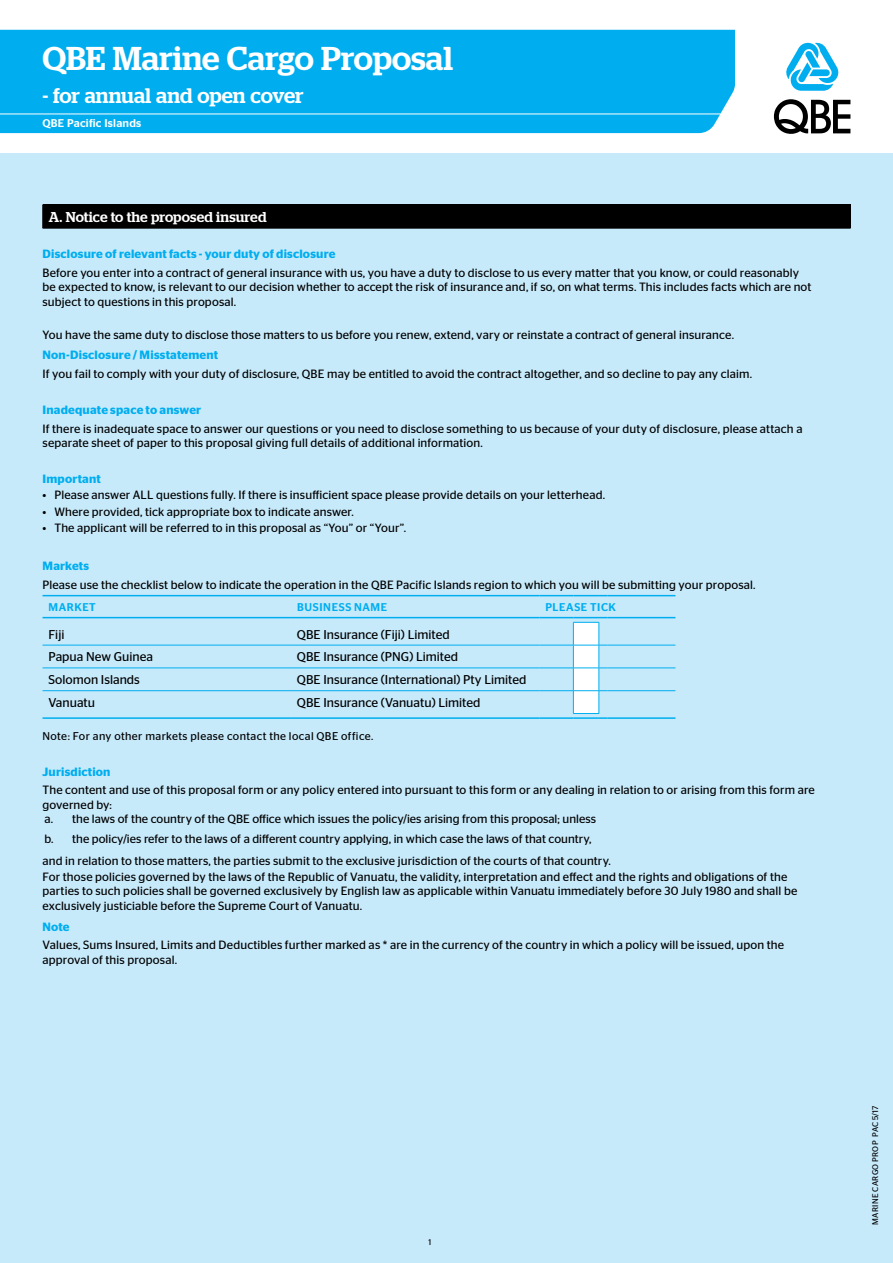
<style>
.page{position:relative;width:893px;height:1263px;background:#fff}
.page>*{position:absolute;margin:0;border:0;box-sizing:border-box;transform-origin:0 0}
.Form_Title{font:500 33px "Stag";color:#fff}
.Form_Title-2{font:500 21px "Stag";letter-spacing:-.005em;color:#fff}
.Section_Title{font:500 14.25px "Stag";letter-spacing:.005em;color:#fff}
.Main_table_text{font:12.75px "Stag Sans";color:#000}
.Form_Field_-_Book_Le{font:12px/14.4px "Stag Sans";letter-spacing:.01em;color:#000}
.Form_Text_Heading{font:600 12px "Stag Sans";letter-spacing:.015em;color:#00aeef}
.Table_footnote{font:11.25px "Stag Sans";letter-spacing:.035em;color:#000}
.Table_header_row{font:500 11.25px "Stag Sans";letter-spacing:.055em;color:#00aeef}
.Form_Title-3{font:500 11.25px "Stag Sans";letter-spacing:.02em;color:#fff}
.t1{font:8.25px "Stag Sans";letter-spacing:.03em;color:#000}
</style>
<div class="page">
<div style="left:0;top:153px;width:893px;height:1110px;background:#c7eafb"></div>
<div style="left:0;top:30px;width:735px;height:103px;background:#00aeef"></div>
<div style="left:43px;top:205px;width:807px;height:23px;background:#000"></div>
<hr style="left:43px;top:204px;width:808px;height:1px;background:#000">
<svg style="left:42px;top:205px;width:1px;height:23px"></svg>
<svg style="left:850px;top:205px;width:1px;height:23px"></svg>
<hr style="left:43px;top:228px;width:808px;height:1px;background:#000">
<hr style="left:43px;top:595px;width:248px;height:1px;background:#00aeef">
<hr style="left:291px;top:595px;width:248px;height:1px;background:#00aeef">
<hr style="left:539px;top:595px;width:34px;height:1px;background:#00aeef">
<svg style="left:573px;top:595px;width:34px;height:1px"></svg>
<hr style="left:607px;top:595px;width:68px;height:1px;background:#00aeef">
<hr style="left:43px;top:617px;width:248px;height:1px;background:#00aeef">
<hr style="left:291px;top:617px;width:248px;height:1px;background:#00aeef">
<hr style="left:539px;top:617px;width:34px;height:1px;background:#00aeef">
<hr style="left:607px;top:617px;width:68px;height:1px;background:#00aeef">
<hr style="left:43px;top:645px;width:248px;height:1px;background:#00aeef">
<hr style="left:291px;top:645px;width:248px;height:1px;background:#00aeef">
<hr style="left:539px;top:645px;width:34px;height:1px;background:#00aeef">
<hr style="left:607px;top:645px;width:68px;height:1px;background:#00aeef">
<hr style="left:43px;top:668px;width:248px;height:1px;background:#00aeef">
<hr style="left:291px;top:668px;width:248px;height:1px;background:#00aeef">
<hr style="left:539px;top:668px;width:34px;height:1px;background:#00aeef">
<hr style="left:607px;top:668px;width:68px;height:1px;background:#00aeef">
<hr style="left:43px;top:690px;width:248px;height:1px;background:#00aeef">
<hr style="left:291px;top:690px;width:248px;height:1px;background:#00aeef">
<hr style="left:539px;top:690px;width:34px;height:1px;background:#00aeef">
<hr style="left:607px;top:690px;width:68px;height:1px;background:#00aeef">
<hr style="left:43px;top:717px;width:248px;height:2px;background:#00aeef">
<hr style="left:291px;top:717px;width:248px;height:2px;background:#00aeef">
<hr style="left:539px;top:717px;width:34px;height:2px;background:#00aeef">
<hr style="left:607px;top:717px;width:68px;height:2px;background:#00aeef">
<svg style="left:573px;top:617px;width:34px;height:102px"></svg>
<svg style="left:774px;top:99px;width:76px;height:35px"></svg>
<svg style="left:786px;top:42px;width:53px;height:49px"></svg>
<hr style="left:0;top:114px;width:721px;height:1px;background:#fff">
<p class="Form_Title" style="left:43px;top:39px;width:412px">QBE Marine Cargo Proposal</p>
<p class="Form_Title-2" style="left:43px;top:83px;width:263px">- for annual and open cover</p>
<p class="Form_Title-3" style="left:43px;top:116px;width:100px">QBE Pacific Islands</p>
<p class="Section_Title" style="left:49px;top:209px;width:219px">A. Notice to the proposed insured</p>
<p class="Form_Text_Heading" style="left:43px;top:247px;width:294px">Disclosure of relevant facts - your duty of disclosure</p>
<p class="Form_Field_-_Book_Le" style="left:43px;top:265px;width:770px">Before you enter into a contract of general insurance with us, you have a duty to disclose to us every matter that you know, or could reasonably be expected to know, is relevant to our decision whether to accept the risk of insurance and, if so, on what terms. This includes facts which are not subject to questions in this proposal.</p>
<p class="Form_Field_-_Book_Le" style="left:43px;top:327px;width:693px">You have the same duty to disclose those matters to us before you renew, extend, vary or reinstate a contract of general insurance.</p>
<p class="Form_Text_Heading" style="left:43px;top:348px;width:177px">Non-Disclosure / Misstatement</p>
<p class="Form_Field_-_Book_Le" style="left:43px;top:367px;width:711px">If you fail to comply with your duty of disclosure, QBE may be entitled to avoid the contract altogether, and so decline to pay any claim.</p>
<p class="Form_Text_Heading" style="left:43px;top:403px;width:160px">Inadequate space to answer</p>
<p class="Form_Field_-_Book_Le" style="left:43px;top:421px;width:761px">If there is inadequate space to answer our questions or you need to disclose something to us because of your duty of disclosure, please attach a separate sheet of paper to this proposal giving full details of additional information.</p>
<p class="Form_Text_Heading" style="left:43px;top:472px;width:60px">Important</p>
<p class="Form_Field_-_Book_Le" style="left:43px;top:488px;width:564px">• Please answer ALL questions fully. If there is insufficient space please provide details on your letterhead.</p>
<p class="Form_Field_-_Book_Le" style="left:43px;top:504px;width:313px">• Where provided, tick appropriate box to indicate answer.</p>
<p class="Form_Field_-_Book_Le" style="left:43px;top:521px;width:365px">• The applicant will be referred to in this proposal as “You” or “Your”.</p>
<p class="Form_Text_Heading" style="left:43px;top:559px;width:48px">Markets</p>
<p class="Form_Field_-_Book_Le" style="left:43px;top:577px;width:715px">Please use the checklist below to indicate the operation in the QBE Pacific Islands region to which you will be submitting your proposal.</p>
<p class="Table_header_row" style="left:49px;top:600px;width:49px">MARKET</p>
<p class="Table_header_row" style="left:297px;top:600px;width:92px">BUSINESS NAME</p>
<p class="Table_header_row" style="left:545px;top:600px;width:72px">PLEASE TICK</p>
<p class="Main_table_text" style="left:49px;top:627px;width:17px">Fiji</p>
<p class="Main_table_text" style="left:297px;top:627px;width:154px">QBE Insurance (Fiji) Limited</p>
<p class="Main_table_text" style="left:49px;top:650px;width:106px">Papua New Guinea</p>
<p class="Main_table_text" style="left:297px;top:650px;width:163px">QBE Insurance (PNG) Limited</p>
<p class="Main_table_text" style="left:49px;top:672px;width:93px">Solomon Islands</p>
<p class="Main_table_text" style="left:297px;top:672px;width:231px">QBE Insurance (International) Pty Limited</p>
<p class="Main_table_text" style="left:49px;top:695px;width:48px">Vanuatu</p>
<p class="Main_table_text" style="left:297px;top:695px;width:185px">QBE Insurance (Vanuatu) Limited</p>
<p class="Table_footnote" style="left:43px;top:729px;width:332px">Note: For any other markets please contact the local QBE office.</p>
<p class="Form_Text_Heading" style="left:43px;top:764px;width:70px">Jurisdiction</p>
<p class="Form_Field_-_Book_Le" style="left:43px;top:783px;width:774px">The content and use of this proposal form or any policy entered into pursuant to this form or any dealing in relation to or arising from this form are governed by:</p>
<p class="Form_Field_-_Book_Le" style="left:45px;top:812px;width:553px">a. the laws of the country of the QBE office which issues the policy/ies arising from this proposal; unless</p>
<p class="Form_Field_-_Book_Le" style="left:45px;top:831px;width:548px">b. the policy/ies refer to the laws of a different country applying, in which case the laws of that country,</p>
<p class="Form_Field_-_Book_Le" style="left:43px;top:853px;width:570px">and in relation to those matters, the parties submit to the exclusive jurisdiction of the courts of that country.</p>
<p class="Form_Field_-_Book_Le" style="left:43px;top:869px;width:756px">For those policies governed by the laws of the Republic of Vanuatu, the validity, interpretation and effect and the rights and obligations of the parties to such policies shall be governed exclusively by English law as applicable within Vanuatu immediately before 30 July 1980 and shall be exclusively justiciable before the Supreme Court of Vanuatu.</p>
<p class="Form_Text_Heading" style="left:43px;top:919px;width:29px">Note</p>
<p class="Form_Field_-_Book_Le" style="left:43px;top:938px;width:743px">Values, Sums Insured, Limits and Deductibles further marked as * are in the currency of the country in which a policy will be issued, upon the approval of this proposal.</p>
<p class="t1" style="left:429px;top:1237px;width:4px">1</p>
<p class="t1" style="left:870px;top:1224px;width:121px;rotate:-90deg">MARINE CARGO PROP PAC 5/17</p>
</div>
